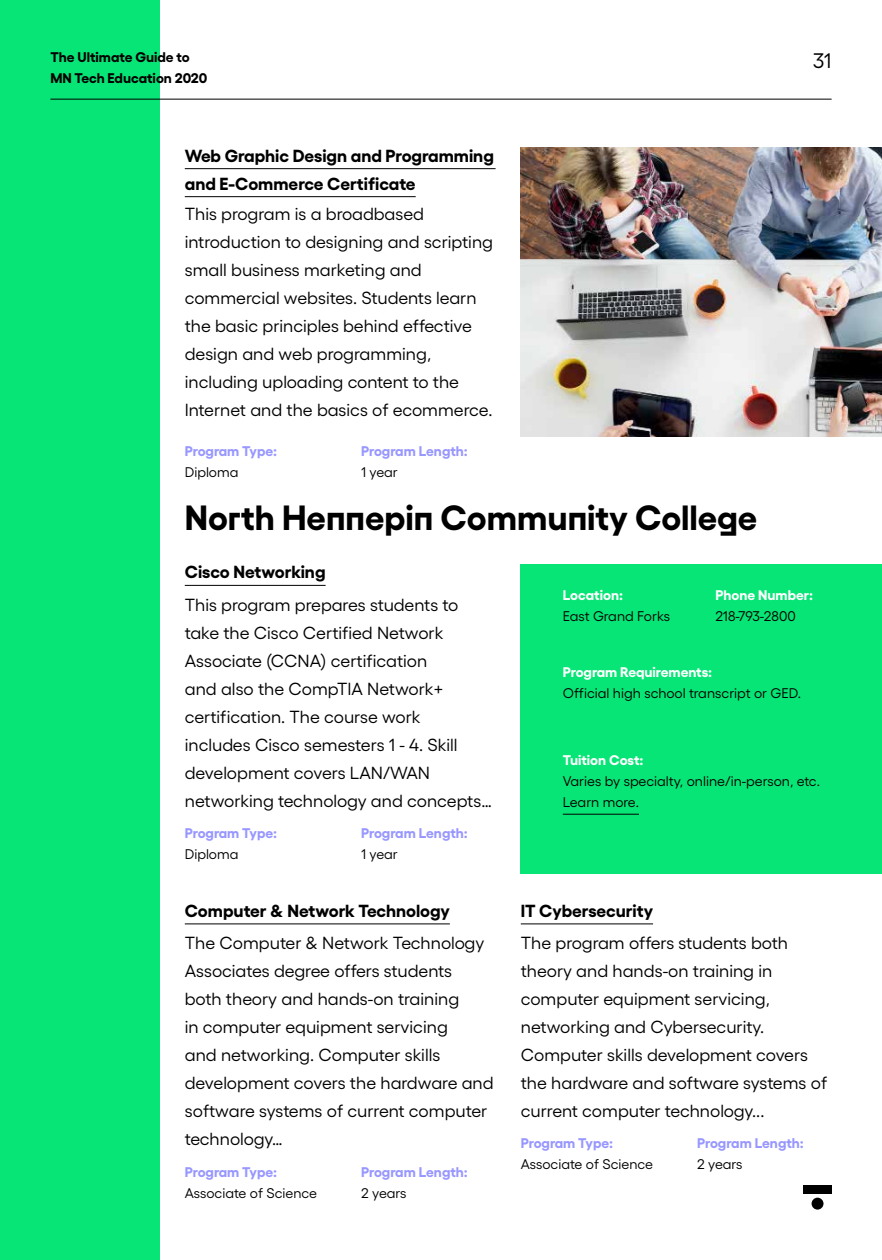
<style>
.page{position:relative;width:882px;height:1260px;background:#fff}
.page>*{position:absolute;margin:0;border:0;box-sizing:border-box;transform-origin:0 0}
.t1{font:700 35px "Gellix";color:#000}
.t2{font:21px "Gellix";color:#000}
.t3{font:17.5px/28px "Gellix";color:#000}
.t4{font:700 17.5px/28px "Gellix";color:#000}
.t5{font:14px/21px "Gellix";color:#000}
.t6{font:700 14px "Gellix";letter-spacing:-.005em;color:#9897ff}
.t7{font:700 14px "Gellix";color:#fff}
.t8{font:700 14px/21px "Gellix";color:#000}
</style>
<div class="page">
<div style="left:0;top:0;width:160px;height:1260px;background:#07e576"></div>
<hr style="left:50px;top:99px;width:782px;height:1px;background:#000">
<div style="left:803px;top:1185px;width:29px;height:8px;background:#000"></div>
<div style="left:812px;top:1198px;width:12px;height:12px;background:#000;border-radius:50%"></div>
<div style="left:521px;top:564px;width:361px;height:309px;background:#07e576"></div>
<hr style="left:185px;top:168px;width:311px;height:1px;background:#000">
<hr style="left:185px;top:196px;width:231px;height:1px;background:#000">
<hr style="left:563px;top:814px;width:76px;height:1px;background:#000">
<hr style="left:185px;top:585px;width:141px;height:1px;background:#000">
<hr style="left:185px;top:923px;width:265px;height:1px;background:#000">
<hr style="left:521px;top:923px;width:132px;height:1px;background:#000">
<img style="left:521px;top:147px;width:361px;height:290px">
<p class="t8" style="left:50px;top:45px;width:158px">The Ultimate Guide to<br>MN Tech Education 2020</p>
<p class="t4" style="left:185px;top:140px;width:311px">Web Graphic Design and Programming and E-Commerce Certificate</p>
<p class="t3" style="left:185px;top:199px;width:310px">This program is a broadbased introduction to designing and scripting small business marketing and commercial websites. Students learn the basic principles behind effective design and web programming, including uploading content to the Internet and the basics of ecommerce.</p>
<p class="t6" style="left:185px;top:440px;width:94px">Program Type:</p>
<p class="t5" style="left:185px;top:460px;width:55px">Diploma</p>
<p class="t6" style="left:361px;top:440px;width:108px">Program Length:</p>
<p class="t5" style="left:361px;top:460px;width:38px">1 year</p>
<h1 class="t1" style="left:185px;top:489px;width:574px">North Hennepin Community College</h1>
<p class="t4" style="left:185px;top:556px;width:142px">Cisco Networking</p>
<p class="t2" style="left:813px;top:44px;width:20px">31</p>
<p class="t3" style="left:185px;top:589px;width:309px">This program prepares students to take the Cisco Certified Network Associate (CCNA) certification<br>and also the CompTIA Network+ certification. The course work<br>includes Cisco semesters 1 - 4. Skill development covers LAN/WAN networking technology and concepts…</p>
<p class="t6" style="left:185px;top:822px;width:94px">Program Type:</p>
<p class="t5" style="left:185px;top:843px;width:55px">Diploma</p>
<p class="t6" style="left:361px;top:822px;width:108px">Program Length:</p>
<p class="t5" style="left:361px;top:843px;width:38px">1 year</p>
<p class="t4" style="left:185px;top:895px;width:267px">Computer &amp; Network Technology</p>
<p class="t3" style="left:185px;top:927px;width:310px">The Computer &amp; Network Technology<br>Associates degree offers students<br>both theory and hands-on training<br>in computer equipment servicing<br>and networking. Computer skills development covers the hardware and software systems of current computer technology…</p>
<p class="t6" style="left:185px;top:1161px;width:94px">Program Type:</p>
<p class="t5" style="left:185px;top:1181px;width:134px">Associate of Science</p>
<p class="t6" style="left:361px;top:1161px;width:108px">Program Length:</p>
<p class="t5" style="left:361px;top:1181px;width:47px">2 years</p>
<p class="t7" style="left:563px;top:584px;width:62px">Location:</p>
<p class="t5" style="left:563px;top:604px;width:109px">East Grand Forks</p>
<p class="t7" style="left:715px;top:584px;width:99px">Phone Number:</p>
<p class="t5" style="left:715px;top:604px;width:82px">218-793-2800</p>
<p class="t7" style="left:563px;top:661px;width:151px">Program Requirements:</p>
<p class="t5" style="left:563px;top:681px;width:240px">Official high school transcript or GED.</p>
<p class="t7" style="left:563px;top:749px;width:82px">Tuition Cost:</p>
<p class="t5" style="left:563px;top:769px;width:259px">Varies by specialty, online/in-person, etc.<br>Learn more.</p>
<p class="t4" style="left:521px;top:895px;width:134px">IT Cybersecurity</p>
<p class="t3" style="left:521px;top:927px;width:308px">The program offers students both theory and hands-on training in computer equipment servicing, networking and Cybersecurity.<br>Computer skills development covers the hardware and software systems of current computer technology...</p>
<p class="t6" style="left:521px;top:1132px;width:94px">Program Type:</p>
<p class="t5" style="left:521px;top:1152px;width:134px">Associate of Science</p>
<p class="t6" style="left:697px;top:1132px;width:108px">Program Length:</p>
<p class="t5" style="left:697px;top:1152px;width:47px">2 years</p>
</div>
